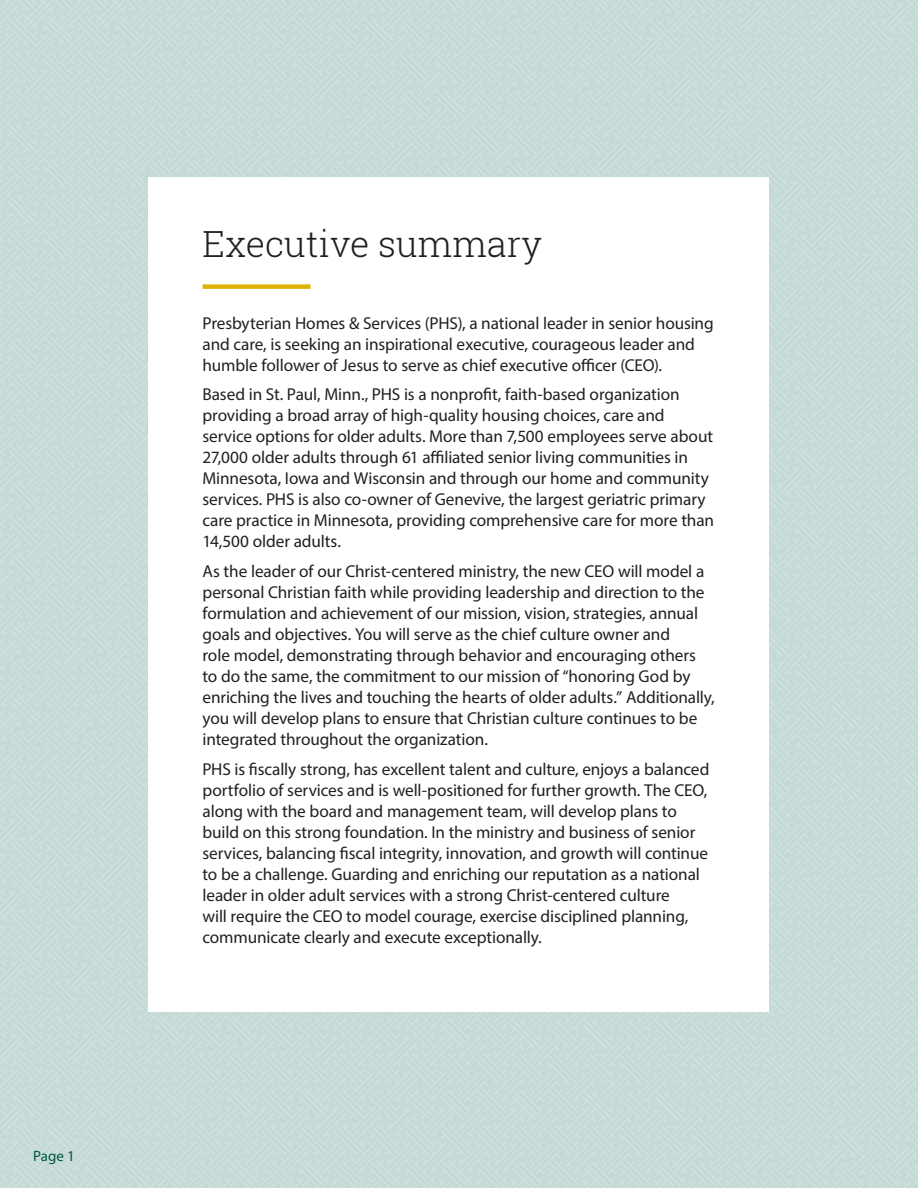
<style>
.page{position:relative;width:918px;height:1188px;background:#c5dad7}
.page>*{position:absolute;margin:0;border:0;box-sizing:border-box;transform-origin:0 0}
.Section_Header{font:300 36px "Roboto Slab";color:#231f20}
.Body_Copy_11_5_Extra_P_Space{font:17.25px/21px "Myriad Pro";letter-spacing:-.01em;color:#231f20}
.Body_Copy_11_5_Extra_P_Space-2{font:15px "Myriad Pro";color:#005746}
</style>
<div class="page">
<div style="left:148px;top:177px;width:622px;height:834px;background:#fff"></div>
<div style="left:202px;top:284px;width:108px;height:5px;background:#deb308"></div>
<p class="Body_Copy_11_5_Extra_P_Space-2" style="left:33px;top:1147px;width:43px">Page 1</p>
<p class="Section_Header" style="left:202px;top:220px;width:341px">Executive summary</p>
<p class="Body_Copy_11_5_Extra_P_Space" style="left:202px;top:312px;width:513px">Presbyterian Homes &amp; Services (PHS), a national leader in senior housing and care, is seeking an inspirational executive, courageous leader and humble follower of Jesus to serve as chief executive officer (CEO).</p>
<p class="Body_Copy_11_5_Extra_P_Space" style="left:202px;top:384px;width:513px">Based in St. Paul, Minn., PHS is a nonprofit, faith-based organization providing a broad array of high-quality housing choices, care and service options for older adults. More than 7,500 employees serve about 27,000 older adults through 61 affiliated senior living communities in Minnesota, Iowa and Wisconsin and through our home and community services. PHS is also co-owner of Genevive, the largest geriatric primary care practice in Minnesota, providing comprehensive care for more than 14,500 older adults.</p>
<p class="Body_Copy_11_5_Extra_P_Space" style="left:202px;top:561px;width:514px">As the leader of our Christ-centered ministry, the new CEO will model a personal Christian faith while providing leadership and direction to the formulation and achievement of our mission, vision, strategies, annual goals and objectives. You will serve as the chief culture owner and<br>role model, demonstrating through behavior and encouraging others to do the same, the commitment to our mission of “honoring God by enriching the lives and touching the hearts of older adults.” Additionally, you will develop plans to ensure that Christian culture continues to be integrated throughout the organization.</p>
<p class="Body_Copy_11_5_Extra_P_Space" style="left:202px;top:758px;width:508px">PHS is fiscally strong, has excellent talent and culture, enjoys a balanced portfolio of services and is well-positioned for further growth. The CEO, along with the board and management team, will develop plans to build on this strong foundation. In the ministry and business of senior services, balancing fiscal integrity, innovation, and growth will continue to be a challenge. Guarding and enriching our reputation as a national leader in older adult services with a strong Christ-centered culture<br>will require the CEO to model courage, exercise disciplined planning, communicate clearly and execute exceptionally.</p>
</div>
